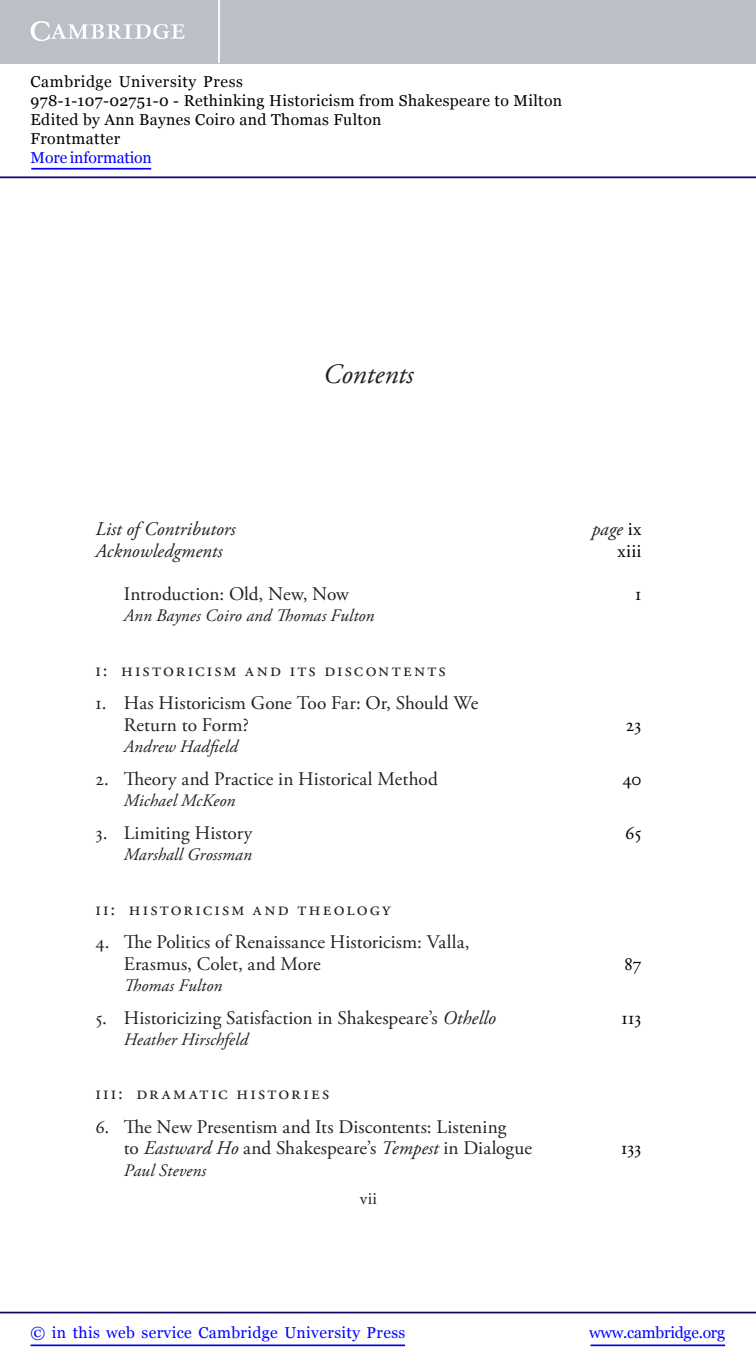
<style>
.page{position:relative;width:756px;height:1371px;background:#fff}
.page>*{position:absolute;margin:0;border:0;box-sizing:border-box;transform-origin:0 0}
.PET{font:italic 28px "Adobe Garamond Pro";color:#231f20}
.FM_TocChapter{font:19.25px/21.9px "Adobe Garamond Pro";color:#231f20}
.FM_TocPart{font:19.25px "Adobe Garamond Pro";letter-spacing:.115em;color:#231f20}
.FM_TocPrelims{font:italic 19.25px "Adobe Garamond Pro";letter-spacing:.005em;color:#231f20}
.FM_TocChapter1{font:19.25px "Adobe Garamond Pro";color:#231f20}
.FM_TocChapter-2{font:19.25px "Adobe Garamond Pro";letter-spacing:-.01em;color:#000}
.FM_TocPrelims-2{font:19.25px "Adobe Garamond Pro";color:#000}
.FM_TocChapter1-2{font:19.25px "Adobe Garamond Pro";color:#000}
.FM_TocChapterAuthor{font:italic 17.5px "Adobe Garamond Pro";letter-spacing:.005em;color:#231f20}
.DropFolio{font:17.5px "Adobe Garamond Pro";color:#231f20}
.t1{font:15.75px/18.9px "Georgia";letter-spacing:.025em;color:#000}
.t2{font:15.75px "Georgia";letter-spacing:.025em;color:#00f}
.t3{font:15.75px "Georgia";letter-spacing:-.015em;color:#00f}
.t4{font:15.75px "Georgia";letter-spacing:-.01em;color:#00f}
.s1{font-style:normal;color:#000}
.s2{font-style:italic}
</style>
<div class="page">
<hr style="left:591px;top:1344px;width:134px;height:1px;background:#00f">
<hr style="left:0;top:1311px;width:756px;height:2px;background:#150666">
<hr style="left:31px;top:1344px;width:374px;height:1px;background:#00f">
<div style="left:0;top:0;width:756px;height:63px;background:#bac0c6"></div>
<svg style="left:31px;top:21px;width:154px;height:20px"></svg>
<hr style="left:218px;top:0;width:2px;height:63px;background:#fff">
<hr style="left:0;top:176px;width:756px;height:2px;background:#150666">
<hr style="left:31px;top:168px;width:120px;height:1px;background:#00f">
<p class="t1" style="left:31px;top:72px;width:533px">Cambridge University Press<br>978-1-107-02751-0 - Rethinking Historicism from Shakespeare to Milton Edited by Ann Baynes Coiro and Thomas Fulton<br>Frontmatter</p>
<p class="t4" style="left:31px;top:148px;width:123px">More information</p>
<p class="PET" style="left:323px;top:357px;width:92px">Contents</p>
<p class="FM_TocPrelims" style="left:95px;top:517px;width:142px">List of Contributors</p>
<p class="FM_TocPrelims" style="left:592px;top:517px;width:51px">page <span class="s1">ix</span></p>
<p class="FM_TocPrelims" style="left:95px;top:539px;width:128px">Acknowledgments</p>
<p class="FM_TocPrelims-2" style="left:618px;top:539px;width:25px">xiii</p>
<p class="FM_TocChapter1" style="left:95px;top:582px;width:255px">Introduction: Old, New, Now</p>
<p class="FM_TocChapter1-2" style="left:635px;top:582px;width:8px">1</p>
<p class="FM_TocChapterAuthor" style="left:124px;top:605px;width:252px">Ann Baynes Coiro and Thomas Fulton</p>
<p class="FM_TocPart" style="left:95px;top:658px;width:352px">I: Historicism and Its Discontents</p>
<p class="FM_TocChapter" style="left:124px;top:692px;width:356px;text-indent:-28px">1. Has Historicism Gone Too Far: Or, Should We<br>Return to Form?</p>
<p class="FM_TocChapter-2" style="left:626px;top:713px;width:17px">23</p>
<p class="FM_TocChapterAuthor" style="left:124px;top:735px;width:116px">Andrew Hadfield</p>
<p class="FM_TocChapter" style="left:95px;top:768px;width:344px">2. Theory and Practice in Historical Method</p>
<p class="FM_TocChapter-2" style="left:622px;top:767px;width:21px">40</p>
<p class="FM_TocChapterAuthor" style="left:124px;top:790px;width:113px">Michael McKeon</p>
<p class="FM_TocChapter" style="left:95px;top:823px;width:158px">3. Limiting History</p>
<p class="FM_TocChapter-2" style="left:625px;top:821px;width:18px">65</p>
<p class="FM_TocChapterAuthor" style="left:124px;top:844px;width:130px">Marshall Grossman</p>
<p class="FM_TocPart" style="left:95px;top:896px;width:297px">II: Historicism and Theology</p>
<p class="FM_TocChapter" style="left:124px;top:931px;width:347px;text-indent:-28px">4. The Politics of Renaissance Historicism: Valla,<br>Erasmus, Colet, and More</p>
<p class="FM_TocChapter-2" style="left:624px;top:952px;width:19px">87</p>
<p class="FM_TocChapterAuthor" style="left:124px;top:974px;width:100px">Thomas Fulton</p>
<p class="FM_TocChapter" style="left:95px;top:1007px;width:402px">5. Historicizing Satisfaction in Shakespeare’s <span class="s2">Othello</span></p>
<p class="FM_TocChapter-2" style="left:622px;top:1006px;width:21px">113</p>
<p class="FM_TocChapterAuthor" style="left:124px;top:1028px;width:126px">Heather Hirschfeld</p>
<p class="FM_TocPart" style="left:95px;top:1081px;width:235px">III: Dramatic Histories</p>
<p class="FM_TocChapter" style="left:124px;top:1116px;width:410px;text-indent:-28px">6. The New Presentism and Its Discontents: Listening<br>to <span class="s2">Eastward Ho</span> and Shakespeare’s <span class="s2">Tempest</span> in Dialogue</p>
<p class="FM_TocChapterAuthor" style="left:124px;top:1159px;width:84px">Paul Stevens</p>
<p class="DropFolio" style="left:360px;top:1188px;width:19px">vii</p>
<p class="FM_TocChapter-2" style="left:621px;top:1136px;width:22px">133</p>
<p class="t2" style="left:31px;top:1323px;width:376px">© in this web service Cambridge University Press</p>
<p class="t3" style="left:589px;top:1323px;width:137px">www.cambridge.org</p>
</div>
